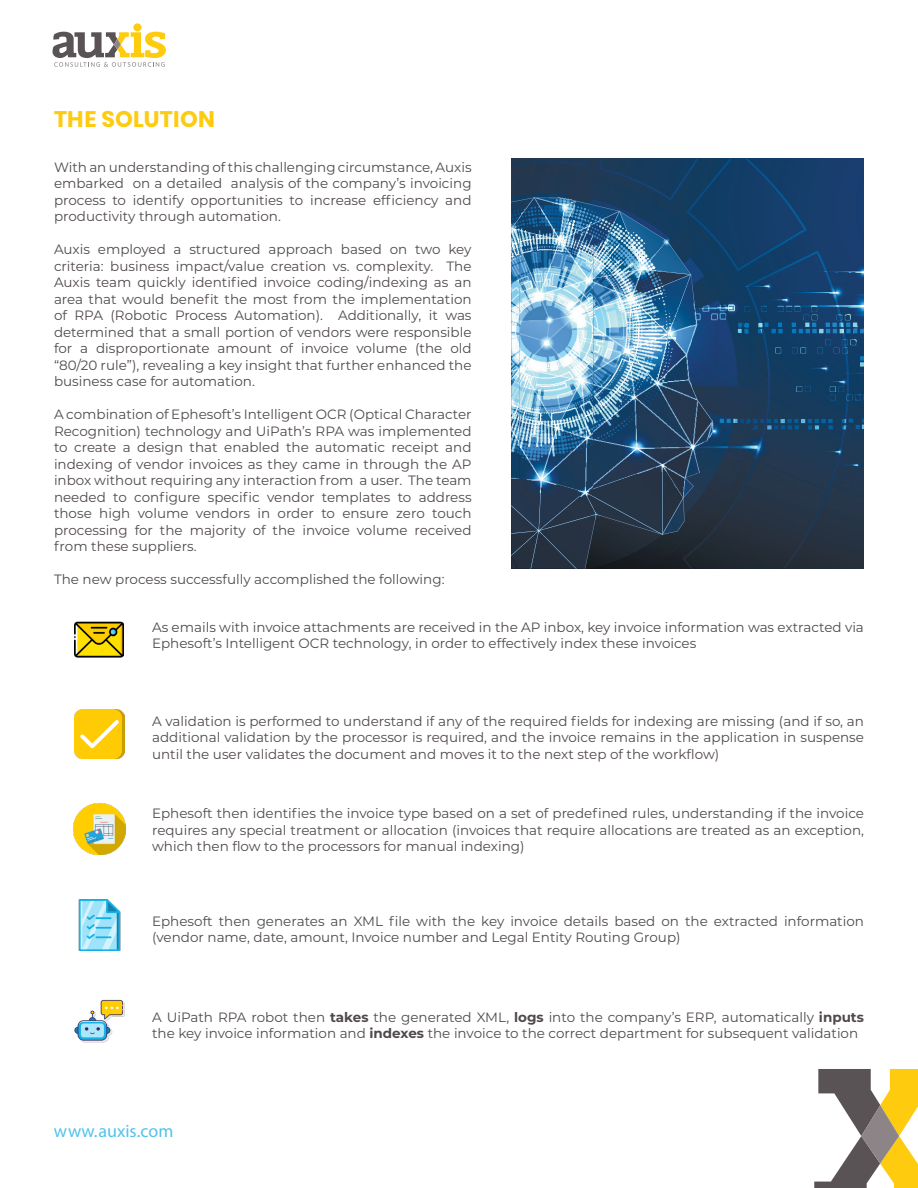
<style>
.page{position:relative;width:918px;height:1188px;background:#fff}
.page>*{position:absolute;margin:0;border:0;box-sizing:border-box;transform-origin:0 0}
.t1{font:700 22.5px "Poppins";letter-spacing:.01em;color:#fecb0e}
.t2{font:18px "Myriad Pro";color:#52c2ec}
.t3{font:13.5px/16.5px "Montserrat";color:#50494c;text-align:justify}
.s1{font-weight:700}
</style>
<div class="page">
<div style="left:133px;top:23px;width:9px;height:8px;background:#fecb0e;border-radius:50%"></div>
<svg style="left:53px;top:32px;width:113px;height:35px"></svg>
<svg style="left:814px;top:1069px;width:104px;height:119px"></svg>
<img style="left:858px;top:418px;width:6px;height:14px">
<img style="left:858px;top:386px;width:6px;height:30px">
<img style="left:858px;top:345px;width:6px;height:27px">
<img style="left:858px;top:316px;width:6px;height:29px">
<img style="left:858px;top:282px;width:6px;height:13px">
<img style="left:858px;top:295px;width:6px;height:13px">
<svg style="left:511px;top:159px;width:347px;height:410px;background:#345878"></svg>
<div style="left:804px;top:229px;width:39px;height:42px;background:#183e6d"></div>
<img style="left:718px;top:494px;width:14px;height:5px">
<img style="left:667px;top:301px;width:50px;height:197px">
<img style="left:692px;top:301px;width:25px;height:6px">
<img style="left:667px;top:307px;width:74px;height:187px">
<img style="left:74px;top:621px;width:50px;height:37px">
<img style="left:75px;top:709px;width:49px;height:50px">
<img style="left:74px;top:804px;width:51px;height:51px">
<img style="left:78px;top:900px;width:43px;height:51px">
<img style="left:74px;top:999px;width:51px;height:44px">
<p class="t1" style="left:54px;top:106px;width:163px">THE SOLUTION</p>
<p class="t3" style="left:54px;top:158px;width:419px">With an understanding of this challenging circumstance, Auxis embarked on a detailed analysis of the company’s invoicing process to identify opportunities to increase efficiency and productivity through automation.</p>
<p class="t3" style="left:54px;top:241px;width:419px">Auxis employed a structured approach based on two key criteria: business impact/value creation vs. complexity. The Auxis team quickly identified invoice coding/indexing as an area that would benefit the most from the implementation of RPA (Robotic Process Automation). Additionally, it was determined that a small portion of vendors were responsible for a disproportionate amount of invoice volume (the old “80/20 rule”), revealing a key insight that further enhanced the business case for automation.</p>
<p class="t3" style="left:54px;top:406px;width:419px">A combination of Ephesoft’s Intelligent OCR (Optical Character Recognition) technology and UiPath’s RPA was implemented to create a design that enabled the automatic receipt and indexing of vendor invoices as they came in through the AP inbox without requiring any interaction from a user. The team needed to configure specific vendor templates to address those high volume vendors in order to ensure zero touch processing for the majority of the invoice volume received from these suppliers.</p>
<p class="t3" style="left:54px;top:571px;width:392px">The new process successfully accomplished the following:</p>
<p class="t3" style="left:152px;top:618px;width:713px">As emails with invoice attachments are received in the AP inbox, key invoice information was extracted via<br>Ephesoft’s Intelligent OCR technology, in order to effectively index these invoices</p>
<p class="t3" style="left:152px;top:712px;width:713px">A validation is performed to understand if any of the required fields for indexing are missing (and if so, an additional validation by the processor is required, and the invoice remains in the application in suspense until the user validates the document and moves it to the next step of the workflow)</p>
<p class="t3" style="left:152px;top:805px;width:713px">Ephesoft then identifies the invoice type based on a set of predefined rules, understanding if the invoice requires any special treatment or allocation (invoices that require allocations are treated as an exception, which then flow to the processors for manual indexing)</p>
<p class="t3" style="left:152px;top:912px;width:713px">Ephesoft then generates an XML file with the key invoice details based on the extracted information (vendor name, date, amount, Invoice number and Legal Entity Routing Group)</p>
<p class="t3" style="left:152px;top:1008px;width:713px">A UiPath RPA robot then <span class="s1">takes</span> the generated XML, <span class="s1">logs</span> into the company’s ERP, automatically <span class="s1">inputs </span>the key invoice information and <span class="s1">indexes</span> the invoice to the correct department for subsequent validation</p>
<h2 class="t2" style="left:54px;top:1120px;width:121px">www.auxis.com</h2>
</div>
